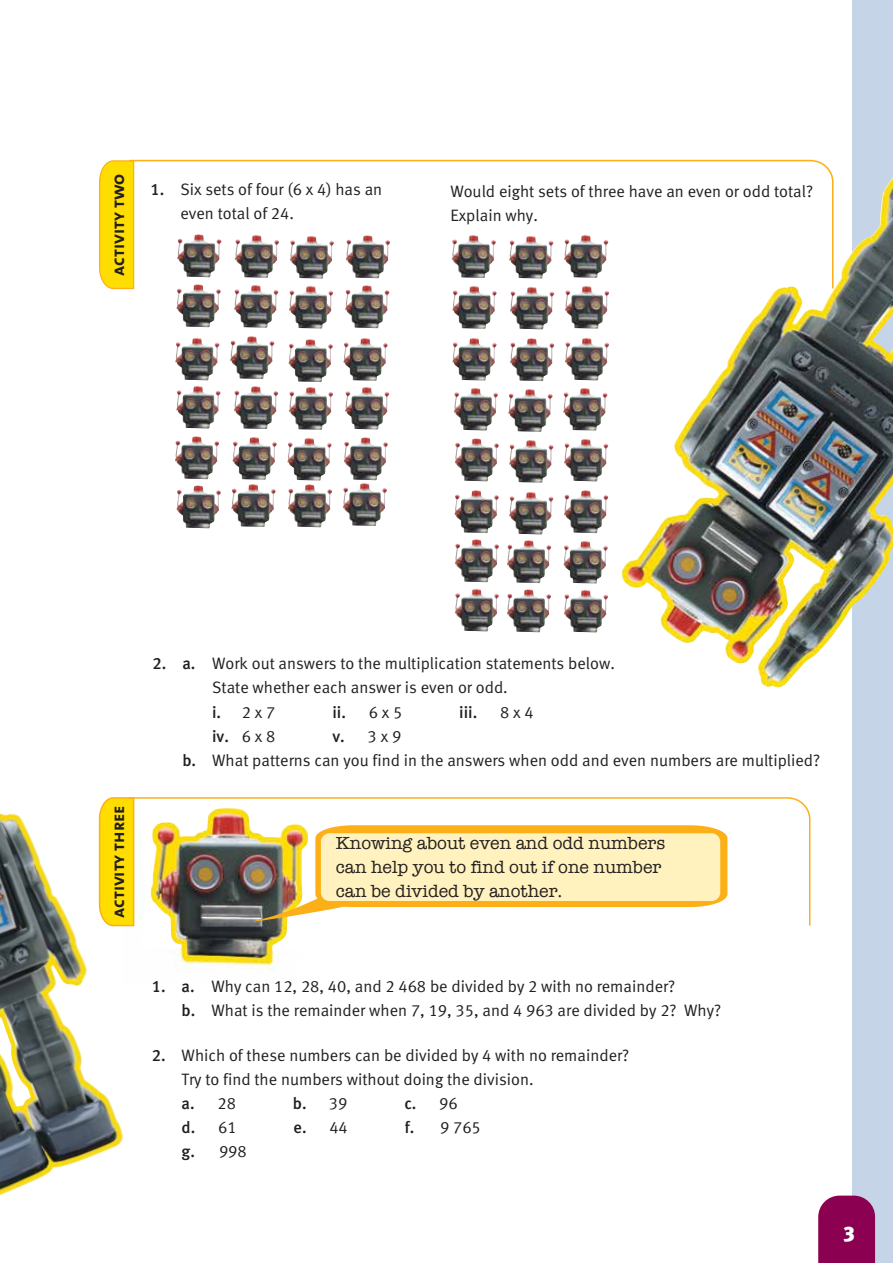
<style>
.page{position:relative;width:893px;height:1263px;background:#fff}
.page>*{position:absolute;margin:0;border:0;box-sizing:border-box;transform-origin:0 0}
.t1{font:21px "Meta Black LFNZ";color:#fff}
.t2{font:18px/24px "American Typewriter";color:#231f20}
.t3{font:18px "The Mix NZ Bold Caps";color:#231f20}
.t4{font:16.5px/24px "Meta Normal LFNZ";color:#231f20}
.t5{font:16.5px "Meta Medium LFNZ";color:#231f20}
.s1{font-family:"Meta Medium LFNZ"}
.s2{font-family:"Meta Normal LFNZ"}
</style>
<div class="page">
<img style="left:161px;top:927px;width:126px;height:40px">
<div style="left:852px;top:0;width:41px;height:1263px;background:#c5d4e6"></div>
<img style="left:621px;top:200px;width:261px;height:481px">
<svg style="left:99px;top:160px;width:29px;height:130px;background:#fedb0c"></svg>
<svg style="left:99px;top:797px;width:29px;height:130px"></svg>
<svg style="left:128px;top:159px;width:706px;height:131px"></svg>
<svg style="left:128px;top:797px;width:683px;height:130px"></svg>
<img style="left:0;top:813px;width:123px;height:382px">
<img style="left:177px;top:234px;width:44px;height:43px">
<img style="left:235px;top:235px;width:44px;height:43px">
<img style="left:290px;top:236px;width:44px;height:43px">
<img style="left:346px;top:235px;width:44px;height:43px">
<img style="left:175px;top:337px;width:44px;height:43px">
<img style="left:230px;top:336px;width:44px;height:43px">
<img style="left:176px;top:284px;width:45px;height:43px">
<img style="left:234px;top:285px;width:44px;height:43px">
<img style="left:289px;top:286px;width:44px;height:43px">
<img style="left:345px;top:285px;width:44px;height:43px">
<img style="left:289px;top:339px;width:44px;height:43px">
<img style="left:343px;top:338px;width:45px;height:43px">
<img style="left:176px;top:386px;width:45px;height:42px">
<img style="left:234px;top:386px;width:44px;height:43px">
<img style="left:289px;top:387px;width:44px;height:43px">
<img style="left:345px;top:387px;width:44px;height:42px">
<img style="left:175px;top:436px;width:44px;height:43px">
<img style="left:232px;top:437px;width:45px;height:43px">
<img style="left:287px;top:438px;width:45px;height:43px">
<img style="left:344px;top:437px;width:44px;height:43px">
<img style="left:177px;top:485px;width:44px;height:43px">
<img style="left:231px;top:484px;width:45px;height:43px">
<img style="left:288px;top:484px;width:44px;height:43px">
<img style="left:343px;top:483px;width:44px;height:43px">
<img style="left:452px;top:235px;width:44px;height:43px">
<img style="left:509px;top:236px;width:44px;height:43px">
<img style="left:564px;top:235px;width:44px;height:43px">
<img style="left:452px;top:286px;width:45px;height:43px">
<img style="left:510px;top:286px;width:44px;height:43px">
<img style="left:565px;top:286px;width:44px;height:43px">
<img style="left:564px;top:541px;width:44px;height:42px">
<img style="left:564px;top:589px;width:44px;height:43px">
<img style="left:452px;top:338px;width:45px;height:43px">
<img style="left:510px;top:338px;width:44px;height:43px">
<img style="left:565px;top:338px;width:44px;height:42px">
<img style="left:454px;top:388px;width:44px;height:42px">
<img style="left:508px;top:389px;width:45px;height:43px">
<img style="left:563px;top:388px;width:44px;height:43px">
<img style="left:455px;top:438px;width:44px;height:43px">
<img style="left:509px;top:440px;width:44px;height:43px">
<img style="left:564px;top:439px;width:44px;height:42px">
<img style="left:454px;top:490px;width:45px;height:43px">
<img style="left:509px;top:492px;width:44px;height:42px">
<img style="left:564px;top:490px;width:44px;height:43px">
<img style="left:455px;top:539px;width:44px;height:43px">
<img style="left:507px;top:540px;width:44px;height:43px">
<img style="left:455px;top:588px;width:44px;height:43px">
<img style="left:507px;top:589px;width:44px;height:43px">
<svg style="left:215px;top:950px;width:80px;height:21px"></svg>
<svg style="left:818px;top:1195px;width:57px;height:68px;background:#910e5c"></svg>
<p class="t3" style="left:103px;top:276px;width:104px;rotate:-90deg">activity two</p>
<p class="t4" style="left:180px;top:177px;width:203px;text-indent:-30px"><span class="s1">1.</span> Six sets of four (6 x 4) has an even total of 24.</p>
<p class="t4" style="left:450px;top:179px;width:364px">Would eight sets of three have an even or odd total?<br>Explain why.</p>
<p class="t3" style="left:103px;top:918px;width:114px;rotate:-90deg">activity three</p>
<p class="t4" style="left:212px;top:651px;width:404px;text-indent:-60px"><span class="s1">2. a.</span> Work out answers to the multiplication statements below.<br>State whether each answer is even or odd.<br><span class="s1">i.</span> 2 x 7</p>
<p class="t5" style="left:332px;top:702px;width:71px">ii. <span class="s2">6 x 5</span></p>
<p class="t5" style="left:459px;top:702px;width:19px">iii.</p>
<p class="t4" style="left:500px;top:699px;width:35px">8 x 4</p>
<p class="t5" style="left:212px;top:726px;width:65px">iv. <span class="s2">6 x 8</span></p>
<p class="t4" style="left:182px;top:724px;width:639px;text-indent:150px"><span class="s1">v.</span> 3 x 9<br><span class="s1">b.</span> What patterns can you find in the answers when odd and even numbers are multiplied?</p>
<p class="t2" style="left:336px;top:830px;width:331px">Knowing about even and odd numbers can help you to find out if one number can be divided by another.</p>
<p class="t4" style="left:182px;top:974px;width:541px;text-indent:-30px"><span class="s1">1. a.</span> Why can 12, 28, 40, and 2 468 be divided by 2 with no remainder?<br><span class="s1">b.</span> What is the remainder when 7, 19, 35, and 4 963 are divided by 2? Why?</p>
<p class="t4" style="left:182px;top:1043px;width:449px;text-indent:-30px"><span class="s1">2.</span> Which of these numbers can be divided by 4 with no remainder?<br>Try to find the numbers without doing the division.</p>
<p class="t5" style="left:182px;top:1093px;width:56px">a. <span class="s2">28</span></p>
<p class="t5" style="left:293px;top:1093px;width:56px">b. <span class="s2">39</span></p>
<p class="t5" style="left:404px;top:1093px;width:55px">c. <span class="s2">96</span></p>
<p class="t5" style="left:182px;top:1117px;width:56px">d. <span class="s2">61</span></p>
<p class="t5" style="left:294px;top:1117px;width:56px">e. <span class="s2">44</span></p>
<p class="t4" style="left:405px;top:1115px;width:78px"><span class="s1">f.</span> 9 765</p>
<p class="t4" style="left:182px;top:1139px;width:67px"><span class="s1">g.</span> 998</p>
<p class="t1" style="left:843px;top:1221px;width:13px">3</p>
</div>
